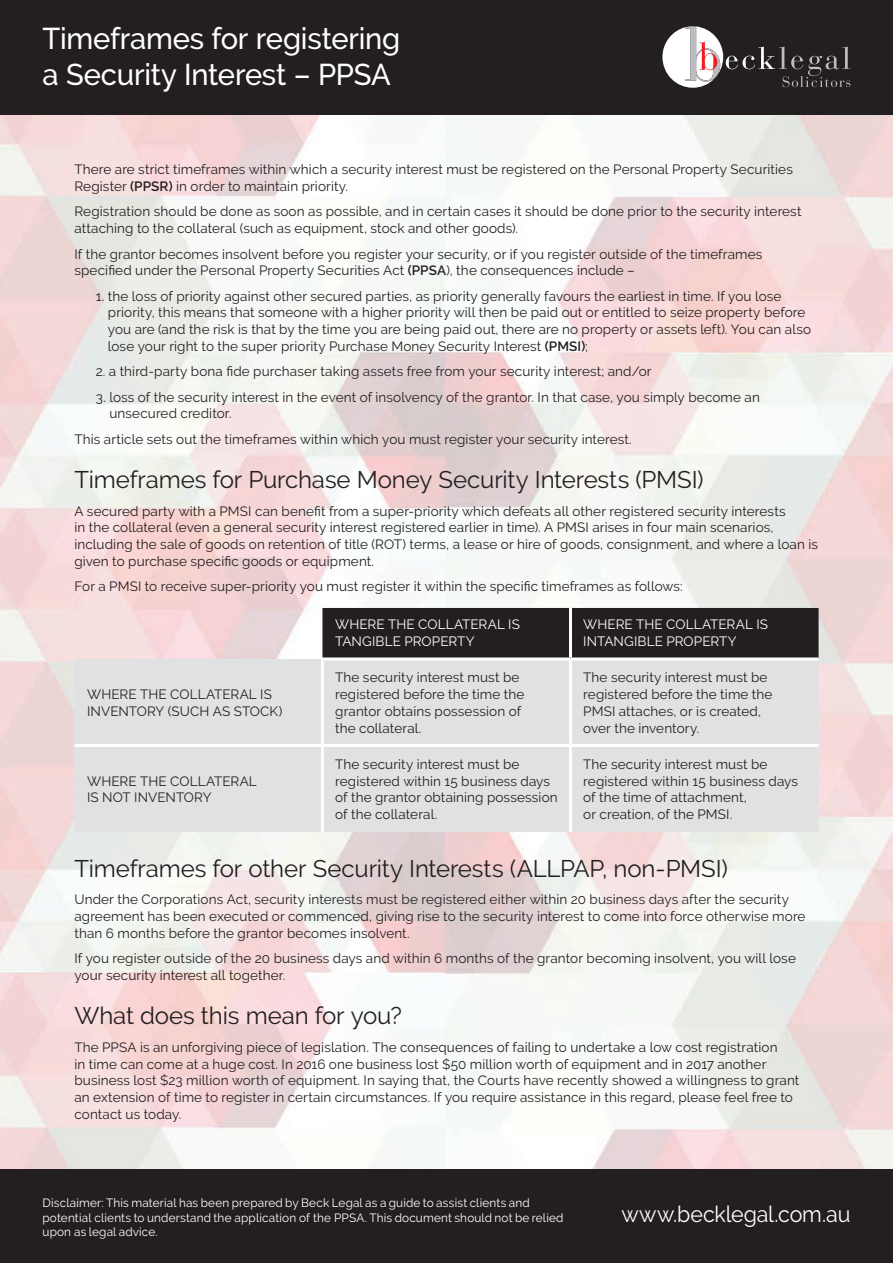
<style>
.page{position:relative;width:893px;height:1263px;background:#fff}
.page>*{position:absolute;margin:0;border:0;box-sizing:border-box;transform-origin:0 0}
.t1{font:500 30px/36px "Raleway";letter-spacing:-.01em;color:#fff}
.t2{font:24px "Raleway";letter-spacing:-.005em;color:#231f20}
.t3{font:22.5px "Raleway";letter-spacing:-.005em;color:#fff;scale:.95 1}
.t4{font:13.5px/16.8px "Raleway";letter-spacing:.01em;color:#231f20}
.t5{font:13.5px/16.8px "Raleway";letter-spacing:.005em;color:#fff}
.t6{font:12px/14.4px "Raleway";letter-spacing:.015em;color:#fff}
.s1{font-weight:600}
</style>
<div class="page">
<div style="left:0;top:1169px;width:893px;height:94px;background:#231f20"></div>
<div style="left:322px;top:608px;width:497px;height:49px;background:#231f20"></div>
<div style="left:74px;top:659px;width:745px;height:173px;background:#e0e1e3"></div>
<hr style="left:569px;top:608px;width:3px;height:49px;background:#fff">
<hr style="left:321px;top:657px;width:249px;height:3px;background:#fff">
<hr style="left:321px;top:660px;width:3px;height:84px;background:#fff">
<hr style="left:570px;top:657px;width:249px;height:3px;background:#fff">
<hr style="left:569px;top:660px;width:3px;height:84px;background:#fff">
<hr style="left:74px;top:744px;width:248px;height:3px;background:#fff">
<hr style="left:322px;top:744px;width:248px;height:3px;background:#fff">
<hr style="left:321px;top:747px;width:3px;height:85px;background:#fff">
<hr style="left:570px;top:744px;width:249px;height:3px;background:#fff">
<hr style="left:569px;top:747px;width:3px;height:85px;background:#fff">
<div style="left:0;top:0;width:893px;height:115px;background:#231f20"></div>
<svg style="left:662px;top:26px;width:188px;height:62px"></svg>
<h1 class="t1" style="left:43px;top:24px;width:359px">Timeframes for registering a Security Interest – PPSA</h1>
<p class="t4" style="left:74px;top:162px;width:720px">There are strict timeframes within which a security interest must be registered on the Personal Property Securities<br>Register <span class="s1">(PPSR)</span> in order to maintain priority.</p>
<p class="t4" style="left:74px;top:204px;width:729px">Registration should be done as soon as possible, and in certain cases it should be done prior to the security interest attaching to the collateral (such as equipment, stock and other goods).</p>
<p class="t4" style="left:74px;top:246px;width:689px">If the grantor becomes insolvent before you register your security, or if you register outside of the timeframes specified under the Personal Property Securities Act <span class="s1">(PPSA</span>), the consequences include –</p>
<p class="t4" style="left:108px;top:288px;width:705px;text-indent:-12px">1. the loss of priority against other secured parties, as priority generally favours the earliest in time. If you lose priority, this means that someone with a higher priority will then be paid out or entitled to seize property before you are (and the risk is that by the time you are being paid out, there are no property or assets left). You can also lose your right to the super priority Purchase Money Security Interest <span class="s1">(PMSI)</span>;</p>
<p class="t4" style="left:96px;top:363px;width:557px">2. a third-party bona fide purchaser taking assets free from your security interest; and/or</p>
<p class="t4" style="left:109px;top:389px;width:652px;text-indent:-14px">3. loss of the security interest in the event of insolvency of the grantor. In that case, you simply become an unsecured creditor.</p>
<p class="t4" style="left:74px;top:431px;width:559px">This article sets out the timeframes within which you must register your security interest.</p>
<h2 class="t2" style="left:74px;top:469px;width:631px">Timeframes for Purchase Money Security Interests (PMSI)</h2>
<p class="t4" style="left:74px;top:502px;width:745px">A secured party with a PMSI can benefit from a super-priority which defeats all other registered security interests<br>in the collateral (even a general security interest registered earlier in time). A PMSI arises in four main scenarios, including the sale of goods on retention of title (ROT) terms, a lease or hire of goods, consignment, and where a loan is given to purchase specific goods or equipment.</p>
<p class="t4" style="left:74px;top:578px;width:610px">For a PMSI to receive super-priority you must register it within the specific timeframes as follows:</p>
<p class="t5" style="left:335px;top:617px;width:186px">WHERE THE COLLATERAL IS<br>TANGIBLE PROPERTY</p>
<p class="t5" style="left:583px;top:617px;width:186px">WHERE THE COLLATERAL IS<br>INTANGIBLE PROPERTY</p>
<p class="t4" style="left:87px;top:687px;width:197px">WHERE THE COLLATERAL IS<br>INVENTORY (SUCH AS STOCK)</p>
<p class="t4" style="left:335px;top:670px;width:191px">The security interest must be registered before the time the grantor obtains possession of the collateral.</p>
<p class="t4" style="left:583px;top:670px;width:191px">The security interest must be registered before the time the<br>PMSI attaches, or is created, over the inventory.</p>
<p class="t4" style="left:335px;top:756px;width:224px">The security interest must be registered within 15 business days of the grantor obtaining possession of the collateral.</p>
<p class="t4" style="left:583px;top:756px;width:216px">The security interest must be registered within 15 business days of the time of attachment,<br>or creation, of the PMSI.</p>
<h2 class="t2" style="left:74px;top:857px;width:655px">Timeframes for other Security Interests (ALLPAP, non-PMSI)</h2>
<p class="t4" style="left:74px;top:892px;width:733px">Under the Corporations Act, security interests must be registered either within 20 business days after the security agreement has been executed or commenced, giving rise to the security interest to come into force otherwise more than 6 months before the grantor becomes insolvent.</p>
<p class="t4" style="left:74px;top:951px;width:723px">If you register outside of the 20 business days and within 6 months of the grantor becoming insolvent, you will lose your security interest all together.</p>
<h2 class="t2" style="left:74px;top:1005px;width:329px">What does this mean for you?</h2>
<p class="t4" style="left:74px;top:1039px;width:727px">The PPSA is an unforgiving piece of legislation. The consequences of failing to undertake a low cost registration<br>in time can come at a huge cost. In 2016 one business lost $50 million worth of equipment and in 2017 another business lost $23 million worth of equipment. In saying that, the Courts have recently showed a willingness to grant an extension of time to register in certain circumstances. If you require assistance in this regard, please feel free to contact us today.</p>
<p class="t4" style="left:87px;top:773px;width:171px">WHERE THE COLLATERAL<br>IS NOT INVENTORY</p>
<p class="t6" style="left:43px;top:1197px;width:523px">Disclaimer: This material has been prepared by Beck Legal as a guide to assist clients and potential clients to understand the application of the PPSA. This document should not be relied upon as legal advice.</p>
<h3 class="t3" style="left:621px;top:1204px;width:243px">www.becklegal.com.au</h3>
</div>
